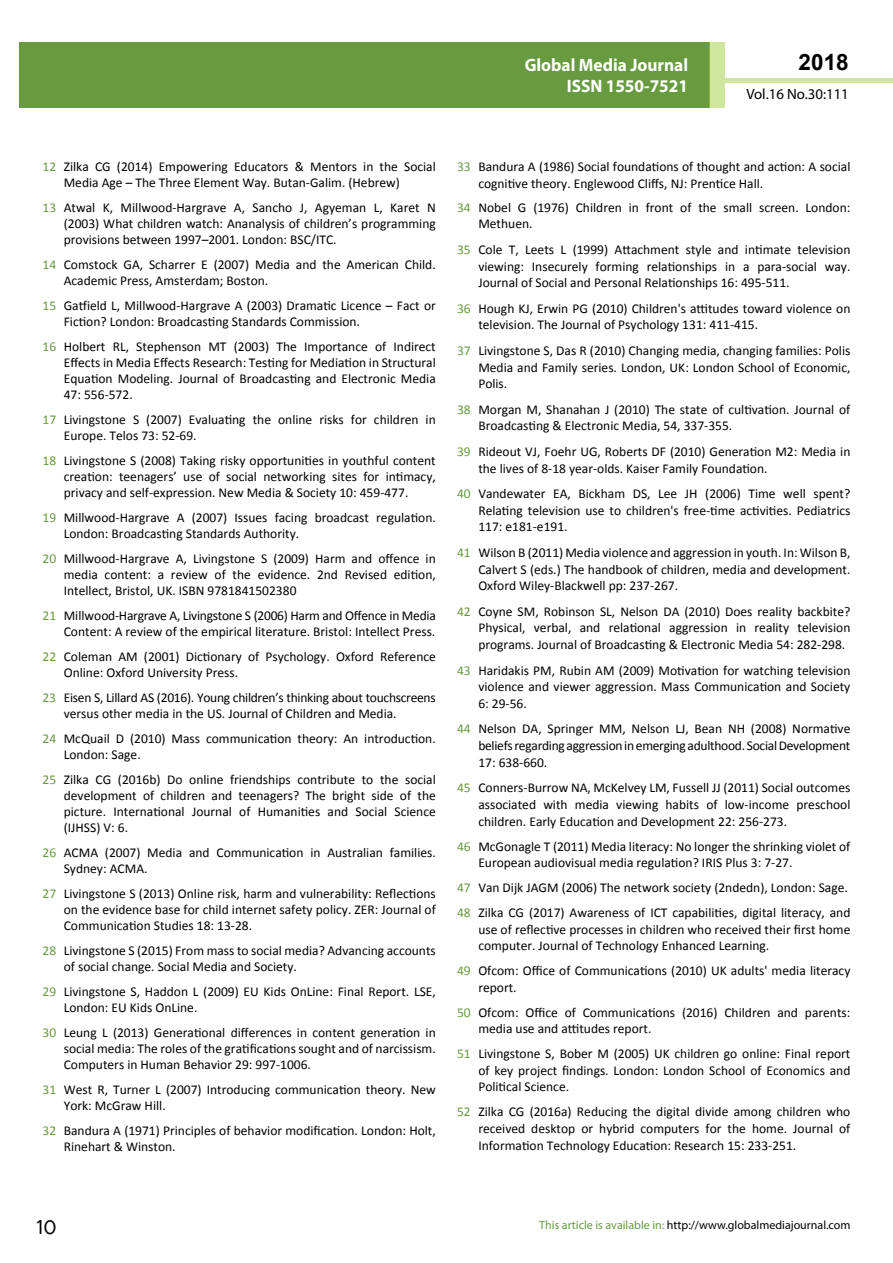
<style>
.page{position:relative;width:893px;height:1263px;background:#fff}
.page>*{position:absolute;margin:0;border:0;box-sizing:border-box;transform-origin:0 0}
.t1{font:25.5px "Tunga";color:#000}
.t2{font:700 22.5px "Arial";color:#000}
.t3{font:700 18px/21.6px "Myriad Pro";color:#fff;text-align:right;scale:.96 1}
.t4{font:14.85px "Myriad Pro";color:#000}
.t5{font:13.5px/16.2px "Calibri";color:#000}
.t6{font:13.5px/16.2px "Calibri";letter-spacing:-.02em;color:#000}
.t7{font:12px "Myriad Pro";color:#000}
.s1{color:#689a40}
</style>
<div class="page">
<hr style="left:725px;top:78px;width:168px;height:4px;background:#d0e69e">
<div style="left:19px;top:42px;width:690px;height:66px;background:#689a40"></div>
<div style="left:709px;top:42px;width:16px;height:66px;background:#d0e69e"></div>
<h3 class="t3" style="left:517px;top:53px;width:198px">ARCHIVOS DE MEDICINA<br>ISSN 1698-9465</h3>
<h2 class="t2" style="left:799px;top:47px;width:52px">2018</h2>
<h3 class="t3" style="left:525px;top:53px;width:172px">Global Media Journal<br>ISSN 1550-7521</h3>
<p class="t4" style="left:746px;top:84px;width:104px">Vol.16 No.30:111</p>
<p class="t5" style="left:64px;top:158px;width:374px;text-indent:-21px"><span class="s1">12</span> Zilka CG (2014) Empowering Educators &amp; Mentors in the Social<br>Media Age – The Three Element Way. Butan-Galim. (Hebrew)</p>
<p class="t5" style="left:64px;top:199px;width:374px;text-align:justify;text-indent:-21px"><span class="s1">13</span> Atwal K, Millwood-Hargrave A, Sancho J, Agyeman L, Karet N (2003) What children watch: Ananalysis of children’s programming provisions between 1997–2001. London: BSC/ITC.</p>
<p class="t5" style="left:64px;top:256px;width:374px;text-indent:-21px"><span class="s1">14</span> Comstock GA, Scharrer E (2007) Media and the American Child.<br>Academic Press, Amsterdam; Boston.</p>
<p class="t5" style="left:64px;top:297px;width:374px;text-indent:-21px"><span class="s1">15</span> Gatfield L, Millwood-Hargrave A (2003) Dramatic Licence – Fact or<br>Fiction? London: Broadcasting Standards Commission.</p>
<p class="t5" style="left:64px;top:338px;width:374px;text-align:justify;text-indent:-21px"><span class="s1">16</span> Holbert RL, Stephenson MT (2003) The Importance of Indirect Effects in Media Effects Research: Testing for Mediation in Structural Equation Modeling. Journal of Broadcasting and Electronic Media 47: 556-572.</p>
<p class="t5" style="left:64px;top:411px;width:374px;text-indent:-21px"><span class="s1">17</span> Livingstone S (2007) Evaluating the online risks for children in<br>Europe. Telos 73: 52-69.</p>
<p class="t5" style="left:64px;top:452px;width:374px;text-align:justify;text-indent:-21px"><span class="s1">18</span> Livingstone S (2008) Taking risky opportunities in youthful content creation: teenagers’ use of social networking sites for intimacy, privacy and self-expression. New Media &amp; Society 10: 459-477.</p>
<p class="t5" style="left:64px;top:509px;width:374px;text-indent:-21px"><span class="s1">19</span> Millwood-Hargrave A (2007) Issues facing broadcast regulation.<br>London: Broadcasting Standards Authority.</p>
<p class="t5" style="left:64px;top:550px;width:374px;text-align:justify;text-indent:-21px"><span class="s1">20</span> Millwood-Hargrave A, Livingstone S (2009) Harm and offence in media content: a review of the evidence. 2nd Revised edition, Intellect, Bristol, UK. ISBN 9781841502380</p>
<p class="t5" style="left:43px;top:607px;width:395px;text-align:right"><span class="s1">21</span> Millwood-Hargrave A, Livingstone S (2006) Harm and Offence in Media<br>Content: A review of the empirical literature. Bristol: Intellect Press.</p>
<p class="t5" style="left:64px;top:648px;width:374px;text-indent:-21px"><span class="s1">22</span> Coleman AM (2001) Dictionary of Psychology. Oxford Reference<br>Online: Oxford University Press.</p>
<p class="t6" style="left:64px;top:689px;width:373px;text-indent:-21px"><span class="s1">23</span> Eisen S, Lillard AS (2016). Young children’s thinking about touchscreens versus other media in the US. Journal of Children and Media.</p>
<p class="t5" style="left:64px;top:730px;width:374px;text-indent:-21px"><span class="s1">24</span> McQuail D (2010) Mass communication theory: An introduction.<br>London: Sage.</p>
<p class="t5" style="left:64px;top:771px;width:374px;text-align:justify;text-indent:-21px"><span class="s1">25</span> Zilka CG (2016b) Do online friendships contribute to the social development of children and teenagers? The bright side of the picture. International Journal of Humanities and Social Science (IJHSS) V: 6.</p>
<p class="t5" style="left:64px;top:844px;width:374px;text-indent:-21px"><span class="s1">26</span> ACMA (2007) Media and Communication in Australian families.<br>Sydney: ACMA.</p>
<p class="t5" style="left:64px;top:885px;width:374px;text-align:justify;text-indent:-21px"><span class="s1">27</span> Livingstone S (2013) Online risk, harm and vulnerability: Reflections on the evidence base for child internet safety policy. ZER: Journal of Communication Studies 18: 13-28.</p>
<p class="t5" style="left:64px;top:942px;width:374px;text-indent:-21px"><span class="s1">28</span> Livingstone S (2015) From mass to social media? Advancing accounts of social change. Social Media and Society.</p>
<p class="t5" style="left:64px;top:983px;width:374px;text-indent:-21px"><span class="s1">29</span> Livingstone S, Haddon L (2009) EU Kids OnLine: Final Report. LSE,<br>London: EU Kids OnLine.</p>
<p class="t5" style="left:64px;top:1024px;width:374px;text-align:justify;text-indent:-21px"><span class="s1">30</span> Leung L (2013) Generational differences in content generation in social media: The roles of the gratifications sought and of narcissism.<br>Computers in Human Behavior 29: 997-1006.</p>
<p class="t5" style="left:64px;top:1081px;width:374px;text-indent:-21px"><span class="s1">31</span> West R, Turner L (2007) Introducing communication theory. New<br>York: McGraw Hill.</p>
<p class="t5" style="left:64px;top:1122px;width:374px;text-indent:-21px"><span class="s1">32</span> Bandura A (1971) Principles of behavior modification. London: Holt,<br>Rinehart &amp; Winston.</p>
<p class="t5" style="left:478px;top:159px;width:374px;text-indent:-21px"><span class="s1">33</span> Bandura A (1986) Social foundations of thought and action: A social cognitive theory. Englewood Cliffs, NJ: Prentice Hall.</p>
<p class="t5" style="left:478px;top:200px;width:374px;text-indent:-21px"><span class="s1">34</span> Nobel G (1976) Children in front of the small screen. London:<br>Methuen.</p>
<p class="t5" style="left:478px;top:241px;width:374px;line-height:16.8px;text-align:justify;text-indent:-21px"><span class="s1">35</span> Cole T, Leets L (1999) Attachment style and intimate television viewing: Insecurely forming relationships in a para-social way.<br>Journal of Social and Personal Relationships 16: 495-511.</p>
<p class="t5" style="left:478px;top:300px;width:374px;line-height:16.8px;text-indent:-21px"><span class="s1">36</span> Hough KJ, Erwin PG (2010) Children's attitudes toward violence on television. The Journal of Psychology 131: 411-415.</p>
<p class="t5" style="left:478px;top:342px;width:374px;line-height:16.8px;text-align:justify;text-indent:-21px"><span class="s1">37</span> Livingstone S, Das R (2010) Changing media, changing families: Polis Media and Family series. London, UK: London School of Economic, Polis.</p>
<p class="t5" style="left:478px;top:401px;width:374px;line-height:16.8px;text-indent:-21px"><span class="s1">38</span> Morgan M, Shanahan J (2010) The state of cultivation. Journal of<br>Broadcasting &amp; Electronic Media, 54, 337-355.</p>
<p class="t5" style="left:478px;top:443px;width:374px;line-height:16.8px;text-indent:-21px"><span class="s1">39</span> Rideout VJ, Foehr UG, Roberts DF (2010) Generation M2: Media in the lives of 8-18 year-olds. Kaiser Family Foundation.</p>
<p class="t5" style="left:478px;top:485px;width:374px;line-height:16.8px;text-align:justify;text-indent:-21px"><span class="s1">40</span> Vandewater EA, Bickham DS, Lee JH (2006) Time well spent?<br>Relating television use to children's free-time activities. Pediatrics 117: e181-e191.</p>
<p class="t5" style="left:478px;top:544px;width:374px;line-height:16.8px;text-align:justify;text-indent:-21px"><span class="s1">41</span> Wilson B (2011) Media violence and aggression in youth. In: Wilson B, Calvert S (eds.) The handbook of children, media and development.<br>Oxford Wiley-Blackwell pp: 237-267.</p>
<p class="t5" style="left:478px;top:603px;width:374px;line-height:16.8px;text-align:justify;text-indent:-21px"><span class="s1">42</span> Coyne SM, Robinson SL, Nelson DA (2010) Does reality backbite?<br>Physical, verbal, and relational aggression in reality television programs. Journal of Broadcasting &amp; Electronic Media 54: 282-298.</p>
<p class="t5" style="left:478px;top:662px;width:374px;line-height:16.8px;text-align:justify;text-indent:-21px"><span class="s1">43</span> Haridakis PM, Rubin AM (2009) Motivation for watching television violence and viewer aggression. Mass Communication and Society 6: 29-56.</p>
<p class="t5" style="left:478px;top:720px;width:374px;line-height:16.8px;text-align:justify;text-indent:-21px"><span class="s1">44</span> Nelson DA, Springer MM, Nelson LJ, Bean NH (2008) Normative beliefs regarding aggression in emerging adulthood. Social Development 17: 638-660.</p>
<p class="t5" style="left:478px;top:779px;width:374px;line-height:16.6px;text-align:justify;text-indent:-21px"><span class="s1">45</span> Conners-Burrow NA, McKelvey LM, Fussell JJ (2011) Social outcomes associated with media viewing habits of low-income preschool children. Early Education and Development 22: 256-273.</p>
<p class="t5" style="left:478px;top:838px;width:374px;text-indent:-21px"><span class="s1">46</span> McGonagle T (2011) Media literacy: No longer the shrinking violet of<br>European audiovisual media regulation? IRIS Plus 3: 7-27.</p>
<p class="t5" style="left:457px;top:875px;width:395px;line-height:25px"><span class="s1">47</span> Van Dijk JAGM (2006) The network society (2ndedn), London: Sage.<br><span class="s1">48</span> Zilka CG (2017) Awareness of ICT capabilities, digital literacy, and</p>
<p class="t5" style="left:478px;top:921px;width:374px">use of reflective processes in children who received their first home computer. Journal of Technology Enhanced Learning.</p>
<p class="t5" style="left:478px;top:962px;width:374px;text-indent:-21px"><span class="s1">49</span> Ofcom: Office of Communications (2010) UK adults' media literacy report.</p>
<p class="t5" style="left:478px;top:1004px;width:374px;text-indent:-21px"><span class="s1">50</span> Ofcom: Office of Communications (2016) Children and parents: media use and attitudes report.</p>
<p class="t5" style="left:478px;top:1045px;width:374px;text-align:justify;text-indent:-21px"><span class="s1">51</span> Livingstone S, Bober M (2005) UK children go online: Final report of key project findings. London: London School of Economics and Political Science.</p>
<p class="t5" style="left:478px;top:1103px;width:374px;line-height:16.8px;text-align:justify;text-indent:-21px"><span class="s1">52</span> Zilka CG (2016a) Reducing the digital divide among children who received desktop or hybrid computers for the home. Journal of Information Technology Education: Research 15: 233-251.</p>
<h1 class="t1" style="left:36px;top:1210px;width:22px">10</h1>
<p class="t7" style="left:539px;top:1218px;width:313px"><span class="s1">This article is available in:</span> http://www.globalmediajournal.com</p>
</div>
